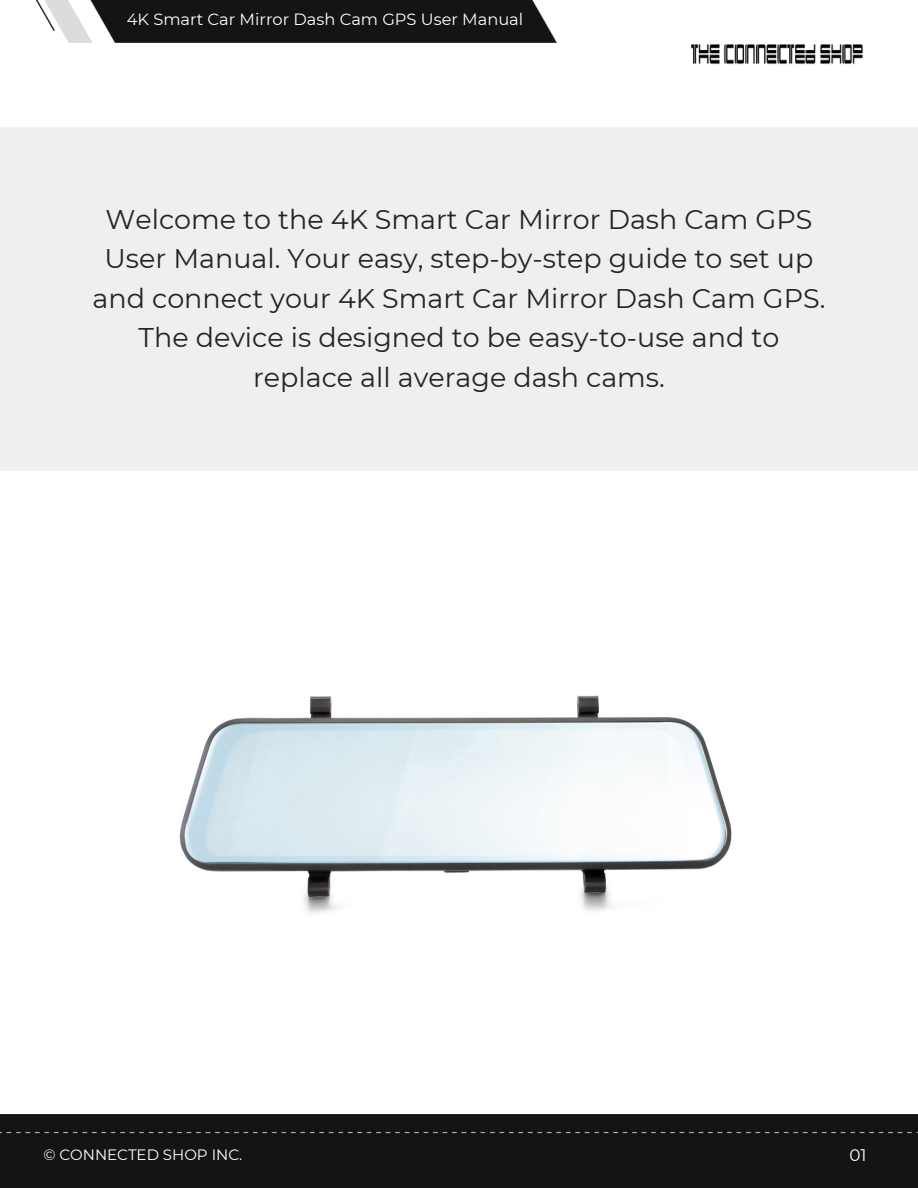
<style>
.page{position:relative;width:918px;height:1188px;background:#fff}
.page>*{position:absolute;margin:0;border:0;box-sizing:border-box;transform-origin:0 0}
.t1{font:27px/39.3px "Montserrat";color:#222428;text-align:center}
.t2{font:16.8px "Montserrat";color:#fff}
.t3{font:16.2px "Montserrat";color:#fff}
.t4{font:15px "Montserrat";color:#fff}
</style>
<div class="page">
<img style="left:690px;top:44px;width:173px;height:20px">
<img style="left:36px;top:0;width:520px;height:42px">
<div style="left:0;top:1114px;width:918px;height:74px;background:#141414"></div>
<img style="left:179px;top:695px;width:553px;height:218px">
<p class="t3" style="left:127px;top:10px;width:398px">4K Smart Car Mirror Dash Cam GPS User Manual</p>
<p class="t1" style="left:93px;top:200px;width:734px">Welcome to the 4K Smart Car Mirror Dash Cam GPS User Manual. Your easy, step-by-step guide to set up and connect your 4K Smart Car Mirror Dash Cam GPS.<br>The device is designed to be easy-to-use and to replace all average dash cams.</p>
<p class="t4" style="left:43px;top:1146px;width:200px">© CONNECTED SHOP INC.</p>
<p class="t2" style="left:849px;top:1145px;width:19px">01</p>
</div>
